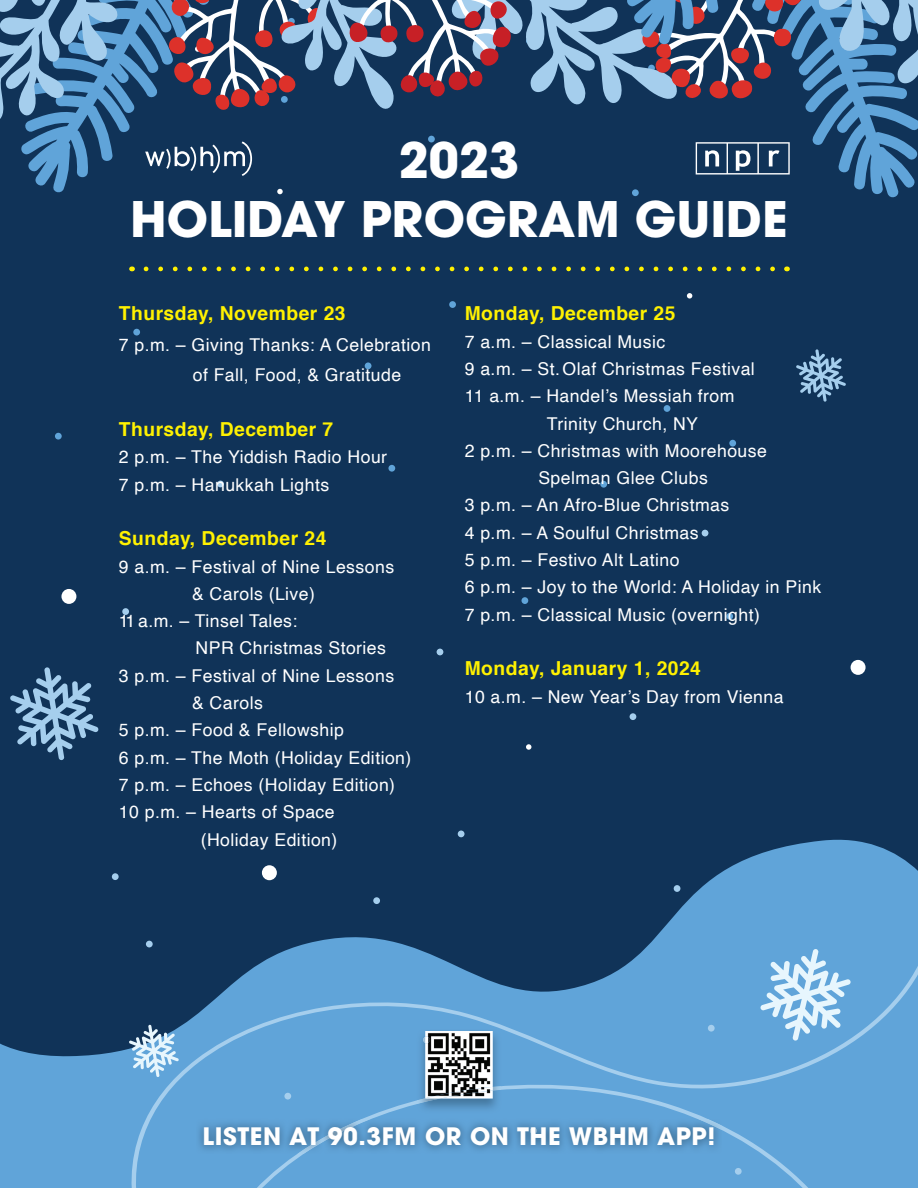
<style>
.page{position:relative;width:918px;height:1188px;background:#103358}
.page>*{position:absolute;margin:0;border:0;box-sizing:border-box;transform-origin:0 0}
.t1{font:700 48.6px/58.3px "ITC Avant Garde Pro";color:#fff;text-align:center}
.t2{font:700 23.85px "ITC Avant Garde Pro";letter-spacing:.025em;color:#fff}
.t3{font:700 19.2px "Helvetica";letter-spacing:.025em;color:#fff101}
.t4{font:17.7px/30.5px "Helvetica";letter-spacing:.025em;color:#fff}
</style>
<div class="page">
<svg style="left:111px;top:830px;width:807px;height:116px"></svg>
<svg style="left:10px;top:667px;width:89px;height:93px"></svg>
<svg style="left:796px;top:349px;width:50px;height:53px"></svg>
<div style="left:133px;top:329px;width:7px;height:7px;background:#60a4d9;border-radius:50%"></div>
<div style="left:365px;top:362px;width:7px;height:7px;background:#60a4d9;border-radius:50%"></div>
<div style="left:388px;top:465px;width:7px;height:7px;background:#60a4d9;border-radius:50%"></div>
<div style="left:522px;top:597px;width:6px;height:7px;background:#60a4d9;border-radius:50%"></div>
<div style="left:729px;top:440px;width:7px;height:7px;background:#60a4d9;border-radius:50%"></div>
<div style="left:726px;top:613px;width:7px;height:7px;background:#60a4d9;border-radius:50%"></div>
<div style="left:55px;top:433px;width:7px;height:7px;background:#60a4d9;border-radius:50%"></div>
<div style="left:449px;top:301px;width:7px;height:7px;background:#60a4d9;border-radius:50%"></div>
<div style="left:664px;top:405px;width:6px;height:7px;background:#60a4d9;border-radius:50%"></div>
<div style="left:600px;top:481px;width:7px;height:7px;background:#60a4d9;border-radius:50%"></div>
<div style="left:122px;top:608px;width:7px;height:7px;background:#a5ceed;border-radius:50%"></div>
<svg style="left:437px;top:649px;width:6px;height:6px"></svg>
<svg style="left:702px;top:530px;width:6px;height:6px"></svg>
<div style="left:630px;top:713px;width:6px;height:7px;background:#a5ceed;border-radius:50%"></div>
<div style="left:112px;top:873px;width:7px;height:7px;background:#a5ceed;border-radius:50%"></div>
<div style="left:373px;top:897px;width:7px;height:7px;background:#a5ceed;border-radius:50%"></div>
<div style="left:146px;top:941px;width:7px;height:6px;background:#a5ceed;border-radius:50%"></div>
<div style="left:458px;top:831px;width:7px;height:6px;background:#a5ceed;border-radius:50%"></div>
<div style="left:674px;top:885px;width:6px;height:7px;background:#a5ceed;border-radius:50%"></div>
<div style="left:217px;top:481px;width:7px;height:6px;background:#a5ceed;border-radius:50%"></div>
<div style="left:851px;top:660px;width:15px;height:15px;background:#fff;border-radius:50%"></div>
<div style="left:262px;top:865px;width:15px;height:15px;background:#fff;border-radius:50%"></div>
<div style="left:61px;top:589px;width:15px;height:15px;background:#fff;border-radius:50%"></div>
<svg style="left:687px;top:293px;width:5px;height:6px"></svg>
<svg style="left:526px;top:744px;width:5px;height:6px"></svg>
<svg style="left:0;top:946px;width:918px;height:242px;fill:#60a4d9"></svg>
<svg style="left:146px;top:267px;width:629px;height:4px"></svg>
<svg style="left:0;top:0;width:918px;height:198px"></svg>
<img style="left:196px;top:1119px;width:101px;height:35px">
<img style="left:297px;top:1119px;width:425px;height:35px">
<svg style="left:129px;top:1025px;width:50px;height:52px"></svg>
<img style="left:417px;top:1029px;width:84px;height:85px">
<img style="left:417px;top:1086px;width:84px;height:18px">
<img style="left:425px;top:1031px;width:68px;height:56px">
<svg style="left:423px;top:1036px;width:7px;height:7px"></svg>
<img style="left:425px;top:1087px;width:68px;height:12px">
<h1 class="t1" style="left:130px;top:132px;width:659px">2023<br>HOLIDAY PROGRAM GUIDE</h1>
<p class="t3" style="left:119px;top:306px;width:228px">Thursday, November 23</p>
<p class="t4" style="left:193px;top:331px;width:240px;text-indent:-74px">7 p.m. – Giving Thanks: A Celebration of Fall, Food, &amp; Gratitude</p>
<p class="t3" style="left:119px;top:422px;width:216px">Thursday, December 7</p>
<p class="t4" style="left:119px;top:445px;width:270px;line-height:27.3px">2 p.m. – The Yiddish Radio Hour<br>7 p.m. – Hanukkah Lights</p>
<p class="t3" style="left:119px;top:531px;width:209px">Sunday, December 24</p>
<p class="t4" style="left:119px;top:553px;width:277px">9 a.m. – Festival of Nine Lessons</p>
<p class="t4" style="left:192px;top:580px;width:124px">&amp; Carols (Live)</p>
<p class="t4" style="left:119px;top:607px;width:180px">11 a.m. – Tinsel Tales:</p>
<p class="t4" style="left:196px;top:635px;width:192px">NPR Christmas Stories</p>
<p class="t4" style="left:119px;top:662px;width:277px">3 p.m. – Festival of Nine Lessons</p>
<p class="t4" style="left:192px;top:689px;width:72px">&amp; Carols</p>
<p class="t4" style="left:119px;top:717px;width:227px">5 p.m. – Food &amp; Fellowship</p>
<p class="t4" style="left:119px;top:744px;width:294px">6 p.m. – The Moth (Holiday Edition)</p>
<p class="t4" style="left:119px;top:771px;width:278px">7 p.m. – Echoes (Holiday Edition)</p>
<p class="t4" style="left:119px;top:798px;width:217px">10 p.m. – Hearts of Space</p>
<p class="t4" style="left:201px;top:826px;width:138px">(Holiday Edition)</p>
<p class="t3" style="left:465px;top:306px;width:212px">Monday, December 25</p>
<p class="t4" style="left:465px;top:328px;width:202px">7 a.m. – Classical Music</p>
<p class="t4" style="left:465px;top:355px;width:292px">9 a.m. – St. Olaf Christmas Festival</p>
<p class="t4" style="left:465px;top:381px;width:271px">11 a.m. – Handel’s Messiah from</p>
<p class="t4" style="left:547px;top:410px;width:153px">Trinity Church, NY</p>
<p class="t4" style="left:465px;top:437px;width:304px">2 p.m. – Christmas with Moorehouse</p>
<p class="t4" style="left:538px;top:464px;width:171px">Spelman Glee Clubs</p>
<p class="t4" style="left:465px;top:492px;width:266px">3 p.m. – An Afro-Blue Christmas</p>
<p class="t4" style="left:465px;top:519px;width:235px">4 p.m. – A Soulful Christmas</p>
<p class="t4" style="left:465px;top:546px;width:216px">5 p.m. – Festivo Alt Latino</p>
<p class="t4" style="left:465px;top:574px;width:358px">6 p.m. – Joy to the World: A Holiday in Pink</p>
<p class="t4" style="left:465px;top:601px;width:297px">7 p.m. – Classical Music (overnight)</p>
<p class="t3" style="left:465px;top:661px;width:238px">Monday, January 1, 2024</p>
<p class="t4" style="left:465px;top:682px;width:320px">10 a.m. – New Year’s Day from Vienna</p>
<h2 class="t2" style="left:203px;top:1123px;width:514px">LISTEN AT 90.3FM OR ON THE WBHM APP!</h2>
</div>
